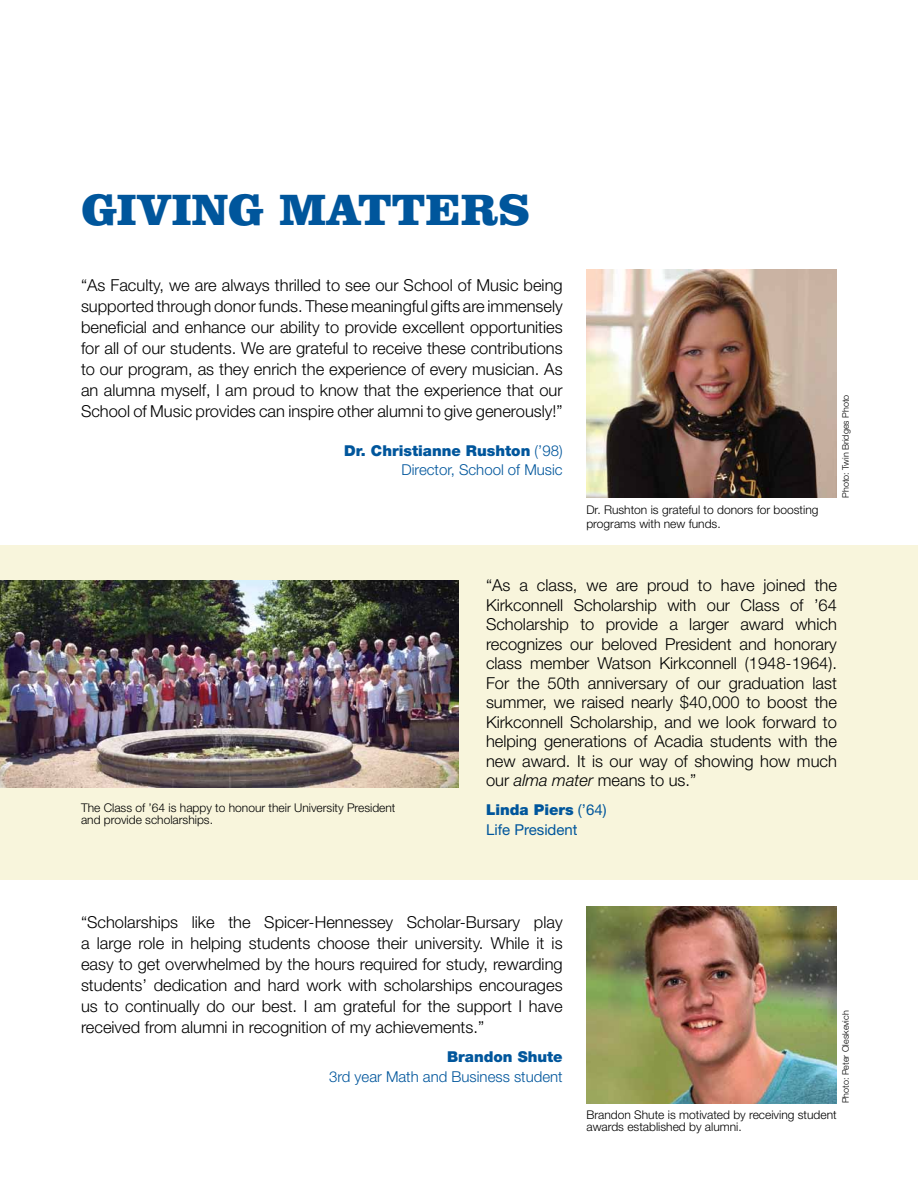
<style>
.page{position:relative;width:918px;height:1188px;background:#fff}
.page>*{position:absolute;margin:0;border:0;box-sizing:border-box;transform-origin:0 0}
.t1{font:900 45px "Clarendon BT";letter-spacing:.01em;color:#00569c}
.t2{font:300 16.5px/21px "Helvetica Neue LT Std";color:#000;text-align:justify}
.t3{font:300 15px/19.5px "Helvetica Neue LT Std";color:#00569c;text-align:right}
.t4{font:15px/19.5px "Helvetica Neue LT Std";color:#00569c}
.t5{font:900 15px "Helvetica Neue LT Std";color:#00569c}
.t6{font:300 12px/12px "Helvetica Neue LT Std";color:#000}
.t7{font:300 9px "Helvetica Neue LT Std";color:#000}
.s1{font-weight:900}
.s2{font-style:italic}
</style>
<div class="page">
<div style="left:0;top:546px;width:918px;height:334px;background:#f8f5dc"></div>
<img style="left:586px;top:907px;width:251px;height:196px">
<img style="left:586px;top:270px;width:251px;height:228px">
<img style="left:0;top:580px;width:459px;height:208px">
<h1 class="t1" style="left:81px;top:182px;width:450px">GIVING MATTERS</h1>
<p class="t2" style="left:81px;top:274px;width:483px">“As Faculty, we are always thrilled to see our School of Music being supported through donor funds. These meaningful gifts are immensely beneficial and enhance our ability to provide excellent opportunities for all of our students. We are grateful to receive these contributions to our program, as they enrich the experience of every musician. As an alumna myself, I am proud to know that the experience that our School of Music provides can inspire other alumni to give generously!”</p>
<p class="t3" style="left:344px;top:440px;width:220px"><span class="s1">Dr. Christianne Rushton</span> (’98)<br>Director, School of Music</p>
<p class="t6" style="left:586px;top:503px;width:234px;line-height:13.5px">Dr. Rushton is grateful to donors for boosting programs with new funds.</p>
<p class="t7" style="left:840px;top:498px;width:105px;rotate:-90deg">Photo: Twin Bridges Photo</p>
<p class="t6" style="left:81px;top:802px;width:316px">The Class of ’64 is happy to honour their University President and provide scholarships.</p>
<p class="t2" style="left:486px;top:575px;width:353px;line-height:19.5px">“As a class, we are proud to have joined the Kirkconnell Scholarship with our Class of ’64<br>Scholarship to provide a larger award which recognizes our beloved President and honorary class member Watson Kirkconnell (1948-1964).<br>For the 50th anniversary of our graduation last summer, we raised nearly $40,000 to boost the Kirkconnell Scholarship, and we look forward to helping generations of Acadia students with the new award. It is our way of showing how much our <span class="s2">alma mater</span> means to us.”</p>
<p class="t4" style="left:486px;top:800px;width:122px"><span class="s1">Linda Piers</span> (’64)<br>Life President</p>
<p class="t2" style="left:81px;top:911px;width:483px">“Scholarships like the Spicer-Hennessey Scholar-Bursary play a large role in helping students choose their university. While it is easy to get overwhelmed by the hours required for study, rewarding students’ dedication and hard work with scholarships encourages us to continually do our best. I am grateful for the support I have received from alumni in recognition of my achievements.”</p>
<p class="t5" style="left:447px;top:1048px;width:117px">Brandon Shute</p>
<p class="t3" style="left:329px;top:1066px;width:235px">3rd year Math and Business student</p>
<p class="t7" style="left:840px;top:1103px;width:95px;rotate:-90deg">Photo: Peter Oleskevich</p>
<p class="t6" style="left:586px;top:1109px;width:252px">Brandon Shute is motivated by receiving student awards established by alumni.</p>
</div>
